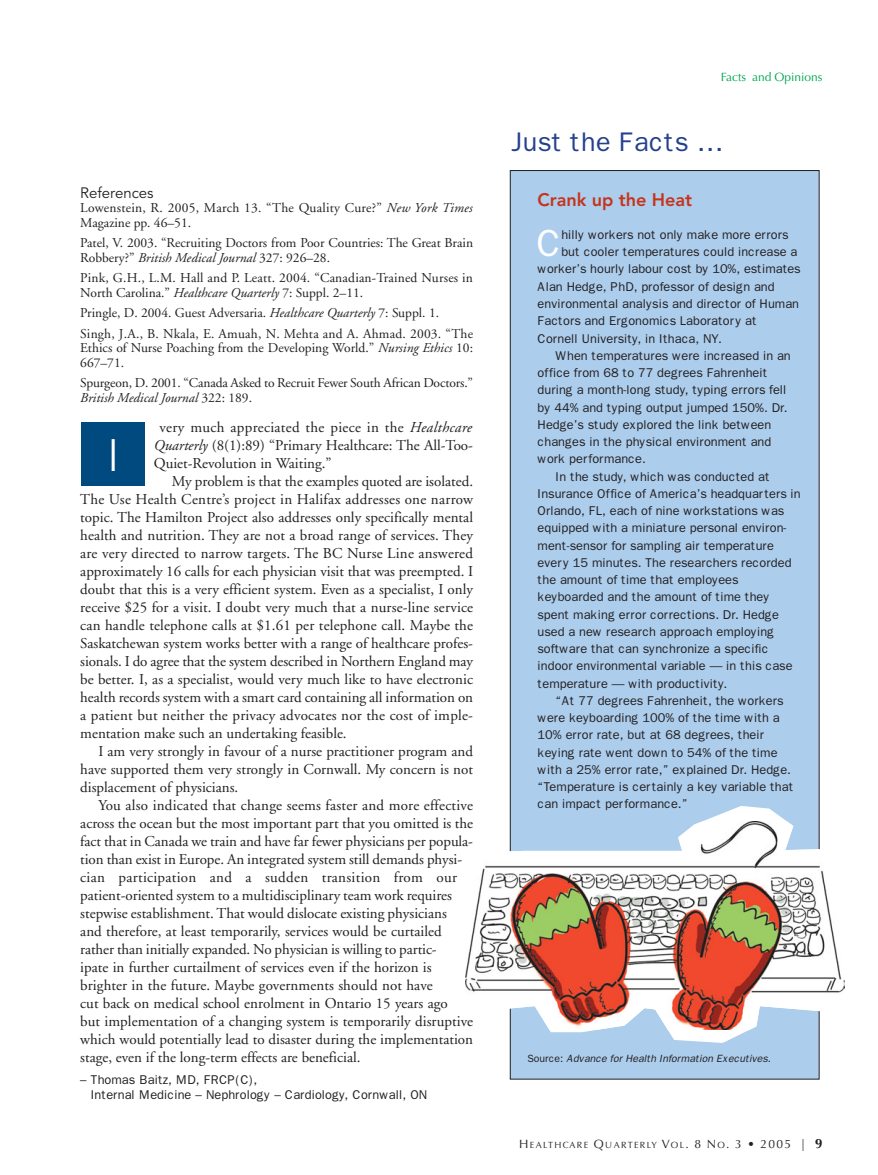
<style>
.page{position:relative;width:878px;height:1175px;background:#fff}
.page>*{position:absolute;margin:0;border:0;box-sizing:border-box;transform-origin:0 0}
.t1{font:300 45px "Avenir";color:#fff}
.t2{font:37.8px "Franklin Gothic";color:#fff}
.t3{font:27px "Franklin Gothic";letter-spacing:.02em;color:#25408e}
.t4{font:800 18px "Avenir";color:#c5341b}
.t5{font:15px/18px "Adobe Garamond";color:#231f20;text-align:justify}
.t6{font:15px "Avenir";color:#231f20}
.t7{font:13.5px/14.2px "Adobe Garamond";color:#231f20}
.t8{font:13.5px/14.2px "Adobe Garamond";letter-spacing:.02em;color:#231f20}
.t9{font:12.75px/15px "Franklin Gothic";color:#231f20}
.t10{font:12px "Optima";color:#00a650}
.t11{font:italic 10.5px "Franklin Gothic";color:#231f20}
.t12{font:9px "Optima";letter-spacing:.15em;color:#231f20}
.s1{font-style:italic}
.s2{font-style:normal}
.s3{font-size:12px}
.s4{font-weight:700;font-size:13.5px}
</style>
<div class="page">
<div style="left:81px;top:422px;width:64px;height:64px;background:#004a80"></div>
<div style="left:510px;top:170px;width:309px;height:909px;background:#accdec"></div>
<svg style="left:465px;top:806px;width:380px;height:237px"></svg>
<img style="left:466px;top:821px;width:378px;height:208px">
<p class="t6" style="left:80px;top:187px;width:75px">References</p>
<p class="t8" style="left:80px;top:202px;width:394px">Lowenstein, R. 2005, March 13. “The Quality Cure?” <span class="s1">New York Times<br></span>Magazine pp. 46–51.</p>
<p class="t7" style="left:80px;top:237px;width:394px">Patel, V. 2003. “Recruiting Doctors from Poor Countries: The Great Brain<br>Robbery?” <span class="s1">British Medical Journal</span> 327: 926–28.</p>
<p class="t7" style="left:80px;top:272px;width:394px">Pink, G.H., L.M. Hall and P. Leatt. 2004. “Canadian-Trained Nurses in<br>North Carolina.” <span class="s1">Healthcare Quarterly</span> 7: Suppl. 2–11.</p>
<p class="t7" style="left:80px;top:304px;width:394px;line-height:20.7px">Pringle, D. 2004. Guest Adversaria. <span class="s1">Healthcare Quarterly</span> 7: Suppl. 1.<br>Singh, J.A., B. Nkala, E. Amuah, N. Mehta and A. Ahmad. 2003. “The</p>
<p class="t7" style="left:80px;top:342px;width:394px">Ethics of Nurse Poaching from the Developing World.” <span class="s1">Nursing Ethics</span> 10:<br>667–71.</p>
<p class="t7" style="left:80px;top:377px;width:394px">Spurgeon, D. 2001. “Canada Asked to Recruit Fewer South African Doctors.”<br><span class="s1">British Medical Journal</span> 322: 189.</p>
<p class="t5" style="left:154px;top:420px;width:321px;text-indent:6px">very much appreciated the piece in the <span class="s1">Healthcare Quarterly</span> (8(1):89) “Primary Healthcare: The All-Too-Quiet-Revolution in Waiting.”</p>
<p class="t5" style="left:80px;top:474px;width:394px;text-indent:92px">My problem is that the examples quoted are isolated.<br>The Use Health Centre’s project in Halifax addresses one narrow topic. The Hamilton Project also addresses only specifically mental health and nutrition. They are not a broad range of services. They are very directed to narrow targets. The BC Nurse Line answered approximately 16 calls for each physician visit that was preempted. I doubt that this is a very efficient system. Even as a specialist, I only receive $25 for a visit. I doubt very much that a nurse-line service can handle telephone calls at $1.61 per telephone call. Maybe the Saskatchewan system works better with a range of healthcare profes&shy;sionals. I do agree that the system described in Northern England may be better. I, as a specialist, would very much like to have electronic health records system with a smart card containing all information on a patient but neither the privacy advocates nor the cost of imple&shy;mentation make such an undertaking feasible.</p>
<p class="t5" style="left:80px;top:744px;width:394px;text-indent:18px">I am very strongly in favour of a nurse practitioner program and have supported them very strongly in Cornwall. My concern is not displacement of physicians.</p>
<p class="t5" style="left:80px;top:798px;width:394px;text-align:left;text-indent:18px">You also indicated that change seems faster and more effective across the ocean but the most important part that you omitted is the fact that in Canada we train and have far fewer physicians per popula&shy;tion than exist in Europe. An integrated system still demands physi&shy;cian participation and a sudden transition from our patient-oriented system to a multidisciplinary team work requires stepwise establishment. That would dislocate existing physicians<br>and therefore, at least temporarily, services would be curtailed rather than initially expanded. No physician is willing to partic-<br>ipate in further curtailment of services even if the horizon is brighter in the future. Maybe governments should not have<br>cut back on medical school enrolment in Ontario 15 years ago<br>but implementation of a changing system is temporarily disruptive which would potentially lead to disaster during the implementation stage, even if the long-term effects are beneficial.</p>
<p class="t9" style="left:91px;top:1073px;width:338px;text-indent:-10px">– Thomas Baitz, MD, FRCP(C),<br>Internal Medicine – Nephrology – Cardiology, Cornwall, ON</p>
<h1 class="t1" style="left:108px;top:436px;width:13px">I</h1>
<p class="t10" style="left:720px;top:72px;width:103px">Facts and Opinions</p>
<h3 class="t3" style="left:511px;top:133px;width:214px">Just the Facts …</h3>
<p class="t4" style="left:537px;top:193px;width:156px">Crank up the Heat</p>
<h2 class="t2" style="left:536px;top:230px;width:26px">C</h2>
<p class="t9" style="left:561px;top:228px;width:228px">hilly workers not only make more errors</p>
<p class="t9" style="left:561px;top:245px;width:237px">but cooler temperatures could increase a</p>
<p class="t9" style="left:537px;top:263px;width:264px">worker’s hourly labour cost by 10%, estimates</p>
<p class="t9" style="left:537px;top:280px;width:238px">Alan Hedge, PhD, professor of design and</p>
<p class="t9" style="left:537px;top:297px;width:263px">environmental analysis and director of Human</p>
<p class="t9" style="left:537px;top:314px;width:221px">Factors and Ergonomics Laboratory at</p>
<p class="t9" style="left:537px;top:332px;width:186px">Cornell University, in Ithaca, NY.</p>
<p class="t9" style="left:555px;top:349px;width:237px">When temperatures were increased in an</p>
<p class="t9" style="left:537px;top:366px;width:231px">office from 68 to 77 degrees Fahrenheit</p>
<p class="t9" style="left:537px;top:383px;width:250px">during a month-long study, typing errors fell</p>
<p class="t9" style="left:537px;top:401px;width:251px">by 44% and typing output jumped 150%. Dr.</p>
<p class="t9" style="left:537px;top:418px;width:235px">Hedge’s study explored the link between</p>
<p class="t9" style="left:537px;top:435px;width:235px">changes in the physical environment and</p>
<p class="t9" style="left:537px;top:452px;width:110px">work performance.</p>
<p class="t9" style="left:555px;top:470px;width:216px">In the study, which was conducted at</p>
<p class="t9" style="left:537px;top:487px;width:265px">Insurance Office of America’s headquarters in</p>
<p class="t9" style="left:537px;top:504px;width:248px">Orlando, FL, each of nine workstations was</p>
<p class="t9" style="left:537px;top:521px;width:250px">equipped with a miniature personal environ-</p>
<p class="t9" style="left:537px;top:539px;width:238px">ment-sensor for sampling air temperature</p>
<p class="t9" style="left:537px;top:556px;width:255px">every 15 minutes. The researchers recorded</p>
<p class="t9" style="left:537px;top:573px;width:202px">the amount of time that employees</p>
<p class="t9" style="left:537px;top:590px;width:233px">keyboarded and the amount of time they</p>
<p class="t9" style="left:537px;top:608px;width:243px">spent making error corrections. Dr. Hedge</p>
<p class="t9" style="left:537px;top:625px;width:238px">used a new research approach employing</p>
<p class="t9" style="left:537px;top:642px;width:233px">software that can synchronize a specific</p>
<p class="t9" style="left:537px;top:659px;width:256px">indoor environmental variable — in this case</p>
<p class="t9" style="left:537px;top:677px;width:191px">temperature — with productivity.</p>
<p class="t9" style="left:555px;top:694px;width:229px">“At 77 degrees Fahrenheit, the workers</p>
<p class="t9" style="left:537px;top:711px;width:244px">were keyboarding 100% of the time with a</p>
<p class="t9" style="left:537px;top:728px;width:228px">10% error rate, but at 68 degrees, their</p>
<p class="t9" style="left:537px;top:746px;width:241px">keying rate went down to 54% of the time</p>
<p class="t9" style="left:537px;top:763px;width:255px">with a 25% error rate,” explained Dr. Hedge.</p>
<p class="t9" style="left:537px;top:780px;width:257px">“Temperature is certainly a key variable that</p>
<p class="t9" style="left:537px;top:797px;width:152px">can impact performance.”</p>
<p class="t11" style="left:527px;top:1054px;width:245px"><span class="s2">Source:</span> Advance for Health Information Executives<span class="s2">.</span></p>
<p class="t12" style="left:519px;top:1141px;width:305px"><span class="s3">H</span>EALTHCARE <span class="s3">Q</span>UARTERLY <span class="s3">V</span>OL<span class="s3">. 8 N</span>O<span class="s3">. 3 • 2005 |</span> <span class="s4">9</span></p>
</div>
